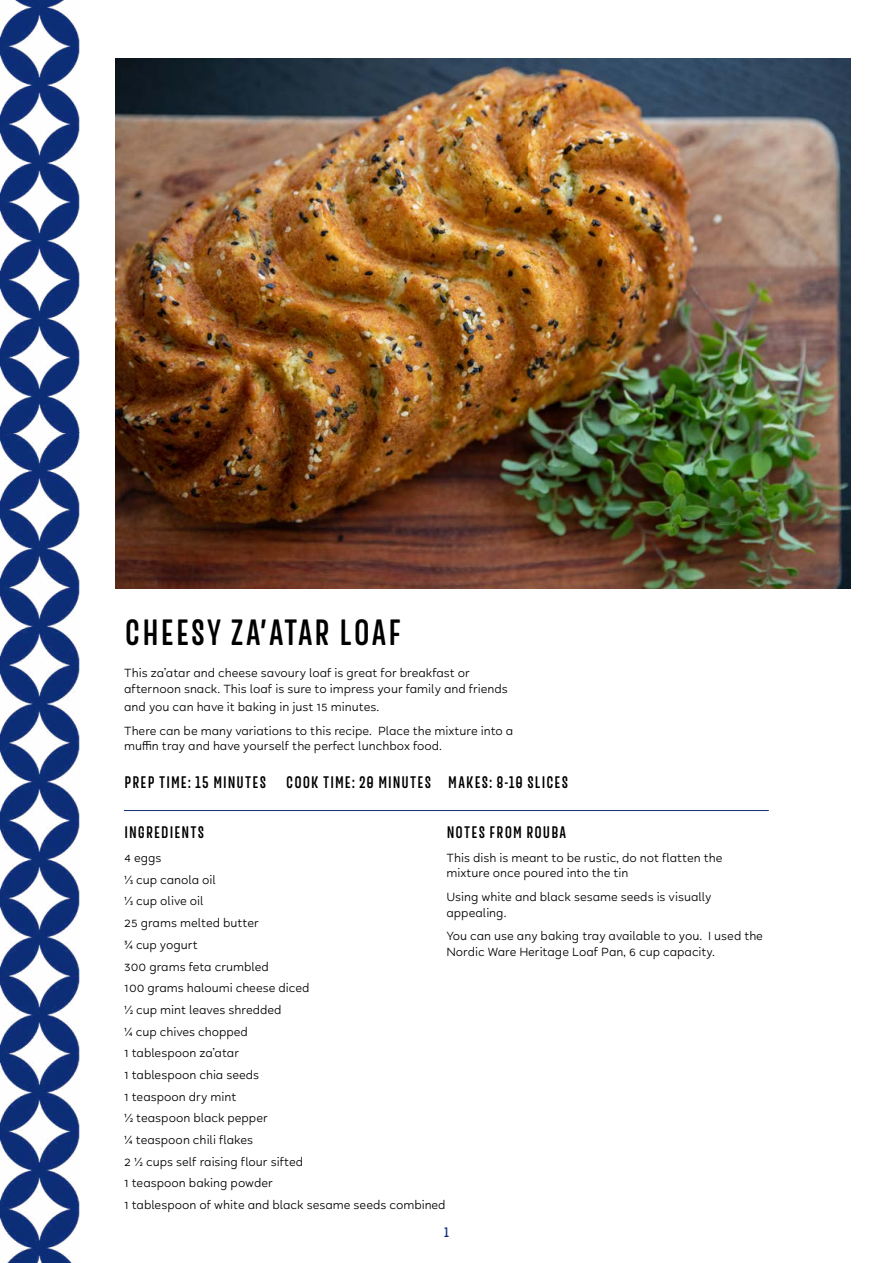
<style>
.page{position:relative;width:893px;height:1263px;background:#fff}
.page>*{position:absolute;margin:0;border:0;box-sizing:border-box;transform-origin:0 0}
.t1{font:600 36px "Merlod Norme";letter-spacing:.06em;color:#000}
.t2{font:600 16.5px "Merlod Norme";letter-spacing:.065em;color:#000}
.t3{font:600 13.5px "Merlod Norme";color:#0d2d78}
.t4{font:12.75px/21.8px "Halcyon";color:#000}
</style>
<div class="page">
<img style="left:0;top:0;width:80px;height:1263px">
<img style="left:116px;top:58px;width:734px;height:531px">
<hr style="left:124px;top:810px;width:645px;height:1px;background:#0d2d78">
<h1 class="t1" style="left:125px;top:609px;width:278px">CHEESY ZA’ATAR LOAF</h1>
<p class="t4" style="left:124px;top:665px;width:385px;line-height:15.3px">This za’atar and cheese savoury loaf is great for breakfast or afternoon snack. This loaf is sure to impress your family and friends</p>
<p class="t4" style="left:124px;top:694px;width:391px;line-height:23.9px">and you can have it baking in just 15 minutes.<br>There can be many variations to this recipe. Place the mixture into a</p>
<p class="t4" style="left:124px;top:734px;width:319px">muffin tray and have yourself the perfect lunchbox food.</p>
<p class="t2" style="left:125px;top:771px;width:445px">PREP TIME: 15 MINUTES COOK TIME: 20 MINUTES MAKES: 8-10 SLICES</p>
<p class="t2" style="left:125px;top:822px;width:81px">INGREDIENTS</p>
<p class="t4" style="left:124px;top:847px;width:323px">4 eggs<br>1/3 cup canola oil<br>1/3 cup olive oil<br>25 grams melted butter<br>3/4 cup yogurt<br>300 grams feta crumbled<br>100 grams haloumi cheese diced<br>1/2 cup mint leaves shredded<br>1/4 cup chives chopped<br>1 tablespoon za’atar<br>1 tablespoon chia seeds<br>1 teaspoon dry mint<br>1/2 teaspoon black pepper<br>1/4 teaspoon chili flakes<br>2 1/2 cups self raising flour sifted<br>1 teaspoon baking powder<br>1 tablespoon of white and black sesame seeds combined</p>
<p class="t3" style="left:444px;top:1223px;width:6px">1</p>
<p class="t2" style="left:447px;top:822px;width:121px">NOTES FROM ROUBA</p>
<p class="t4" style="left:446px;top:850px;width:278px;line-height:15.3px">This dish is meant to be rustic, do not flatten the mixture once poured into the tin</p>
<p class="t4" style="left:446px;top:889px;width:267px;line-height:15.3px">Using white and black sesame seeds is visually appealing.</p>
<p class="t4" style="left:446px;top:928px;width:318px;line-height:15.3px">You can use any baking tray available to you. I used the<br>Nordic Ware Heritage Loaf Pan, 6 cup capacity.</p>
</div>
